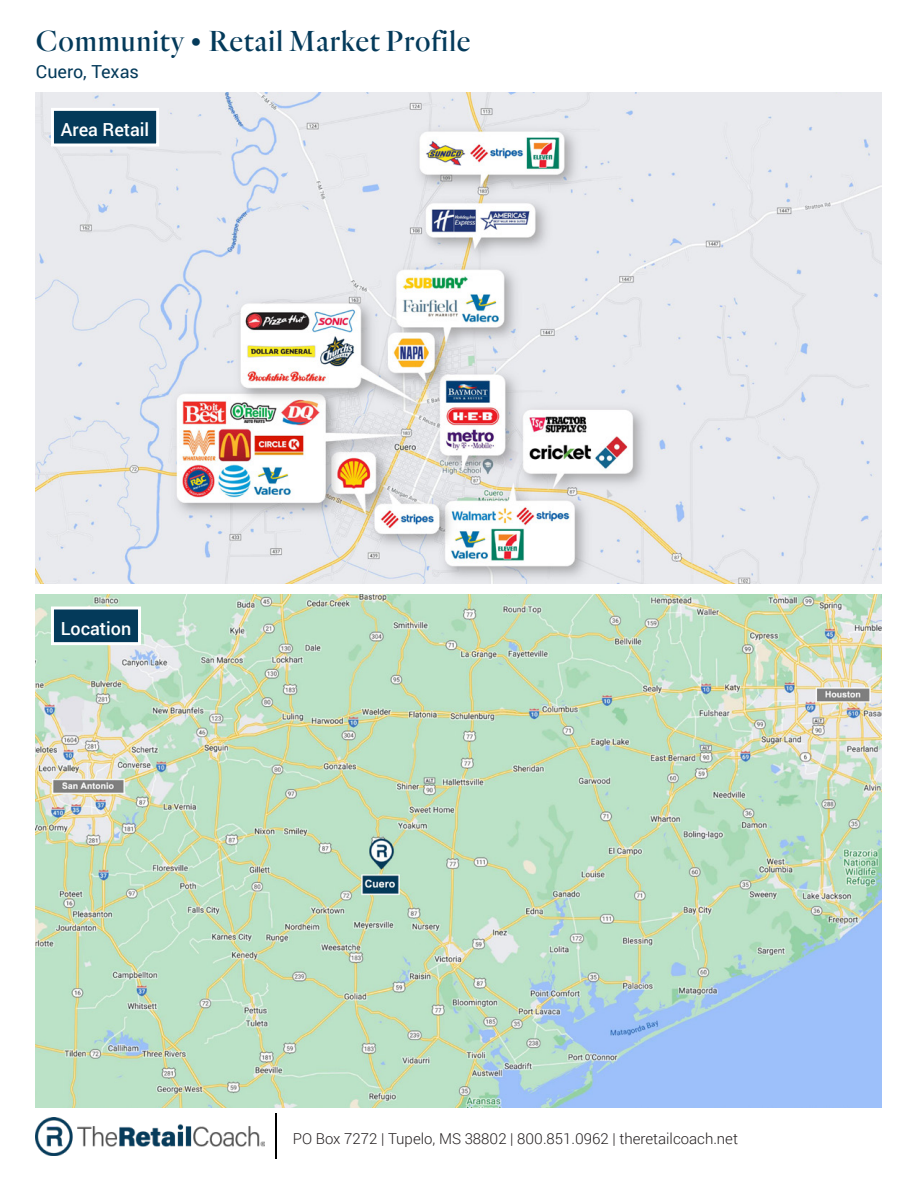
<style>
.page{position:relative;width:918px;height:1188px;background:#fff}
.page>*{position:absolute;margin:0;border:0;box-sizing:border-box;transform-origin:0 0}
.BlueTitles{font:30px "TRC Quarto Regular";letter-spacing:.025em;color:#043a5a}
.t1{font:500 18px "Roboto";color:#fff}
.BlueTitles-2{font:18px "Roboto";color:#043a5a}
.t2{font:300 15px "Roboto";color:#231f20}
</style>
<div class="page">
<img style="left:36px;top:1118px;width:228px;height:37px">
<img style="left:275px;top:1114px;width:1px;height:45px">
<img style="left:36px;top:93px;width:846px;height:490px">
<img style="left:36px;top:594px;width:846px;height:514px">
<div style="left:52px;top:109px;width:106px;height:36px;background:#043a5a"></div>
<div style="left:51px;top:108px;width:108px;height:39px;border:3px solid #fff"></div>
<div style="left:52px;top:608px;width:88px;height:36px;background:#043a5a"></div>
<div style="left:51px;top:607px;width:90px;height:38px;border:3px solid #fff"></div>
<p class="BlueTitles" style="left:36px;top:22px;width:436px">Community • Retail Market Profile</p>
<p class="BlueTitles-2" style="left:36px;top:59px;width:105px">Cuero, Texas</p>
<p class="t1" style="left:61px;top:117px;width:90px">Area Retail</p>
<p class="t1" style="left:61px;top:616px;width:72px">Location</p>
<p class="t2" style="left:293px;top:1129px;width:447px">PO Box 7272 | Tupelo, MS 38802 | 800.851.0962 | theretailcoach.net</p>
</div>
